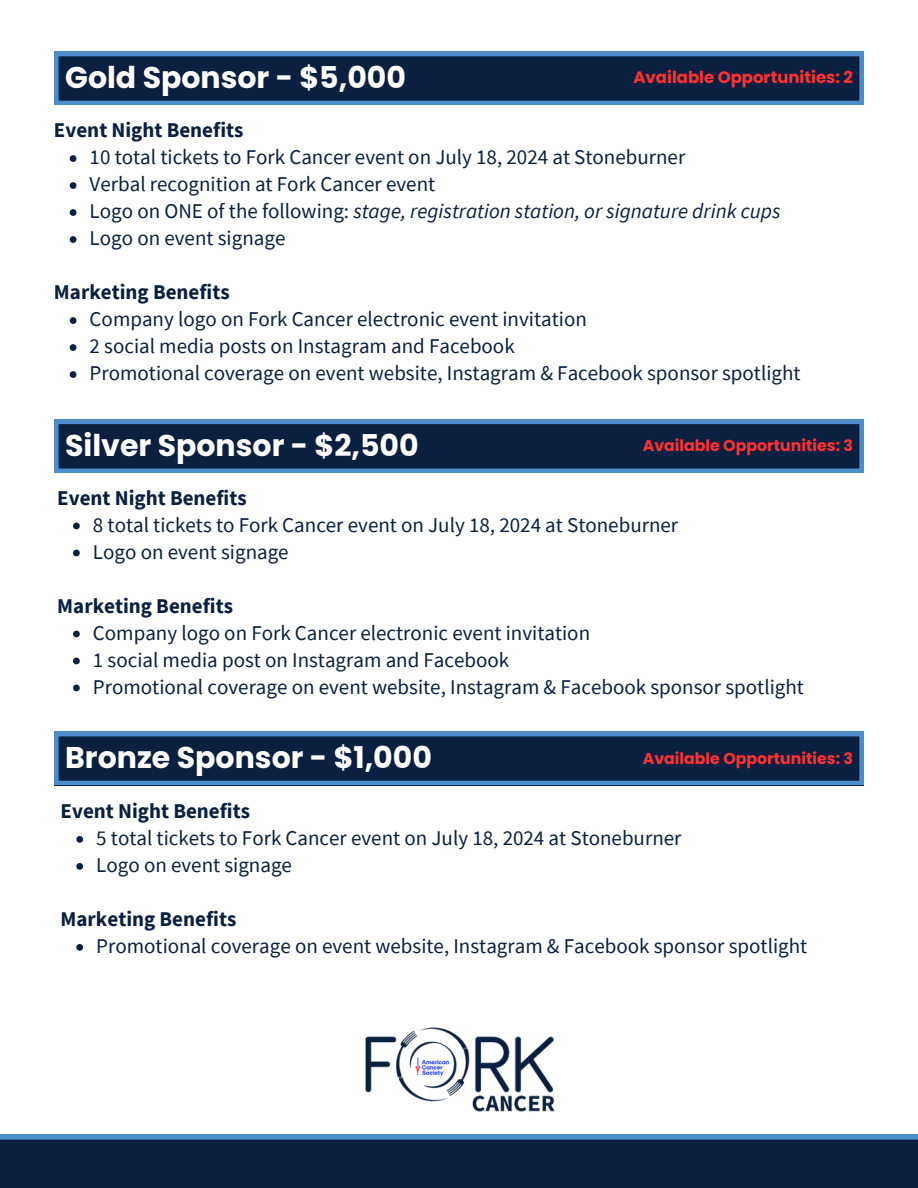
<style>
.page{position:relative;width:918px;height:1188px;background:#fff}
.page>*{position:absolute;margin:0;border:0;box-sizing:border-box;transform-origin:0 0}
.t1{font:700 30px "Poppins";color:#fff}
.t2{font:21px "Source Sans Pro";color:#0b1f41}
.t3{font:700 21px "Source Sans Pro";color:#0b1f41}
.t4{font:italic 21px "Source Sans Pro";color:#0b1f41}
.t5{font:700 16.5px "Poppins";color:#ff3131}
.t6{font:700 15.75px "Poppins";color:#ff3131}
.s1{font-style:normal}
</style>
<div class="page">
<svg style="left:54px;top:52px;width:810px;height:53px;background:#163258"></svg>
<svg style="left:0;top:1134px;width:918px;height:54px;background:#112a4f"></svg>
<svg style="left:70px;top:155px;width:6px;height:7px"></svg>
<svg style="left:70px;top:182px;width:6px;height:7px"></svg>
<svg style="left:70px;top:209px;width:6px;height:7px"></svg>
<svg style="left:70px;top:236px;width:6px;height:7px"></svg>
<svg style="left:70px;top:317px;width:6px;height:7px"></svg>
<svg style="left:70px;top:344px;width:6px;height:7px"></svg>
<svg style="left:70px;top:371px;width:6px;height:7px"></svg>
<img style="left:365px;top:1027px;width:190px;height:85px">
<svg style="left:54px;top:420px;width:810px;height:52px;background:#153056"></svg>
<svg style="left:73px;top:523px;width:7px;height:6px"></svg>
<svg style="left:73px;top:550px;width:7px;height:6px"></svg>
<svg style="left:73px;top:631px;width:7px;height:6px"></svg>
<svg style="left:73px;top:658px;width:7px;height:6px"></svg>
<svg style="left:73px;top:685px;width:7px;height:6px"></svg>
<svg style="left:54px;top:732px;width:810px;height:53px;background:#163258"></svg>
<svg style="left:76px;top:836px;width:7px;height:7px"></svg>
<svg style="left:76px;top:863px;width:7px;height:7px"></svg>
<svg style="left:76px;top:944px;width:7px;height:7px"></svg>
<h1 class="t1" style="left:65px;top:57px;width:342px">Gold Sponsor - $5,000</h1>
<p class="t5" style="left:633px;top:66px;width:221px">Available Opportunities: 2</p>
<h2 class="t3" style="left:54px;top:117px;width:191px">Event Night Benefits</h2>
<p class="t2" style="left:90px;top:144px;width:597px">10 total tickets to Fork Cancer event on July 18, 2024 at Stoneburner</p>
<p class="t2" style="left:90px;top:171px;width:347px">Verbal recognition at Fork Cancer event</p>
<p class="t4" style="left:90px;top:198px;width:692px"><span class="s1">Logo on ONE of the following:</span> stage, registration station, or signature drink cups</p>
<p class="t2" style="left:90px;top:225px;width:197px">Logo on event signage</p>
<h2 class="t3" style="left:54px;top:279px;width:177px">Marketing Benefits</h2>
<p class="t2" style="left:90px;top:306px;width:499px">Company logo on Fork Cancer electronic event invitation</p>
<p class="t2" style="left:90px;top:333px;width:427px">2 social media posts on Instagram and Facebook</p>
<p class="t2" style="left:90px;top:360px;width:713px">Promotional coverage on event website, Instagram &amp; Facebook sponsor spotlight</p>
<p class="t1" style="left:65px;top:424px;width:355px">Silver Sponsor - $2,500</p>
<h2 class="t6" style="left:643px;top:435px;width:212px">Available Opportunities: 3</h2>
<p class="t3" style="left:57px;top:484px;width:191px">Event Night Benefits</p>
<p class="t2" style="left:93px;top:511px;width:587px">8 total tickets to Fork Cancer event on July 18, 2024 at Stoneburner</p>
<h2 class="t2" style="left:93px;top:538px;width:197px">Logo on event signage</h2>
<p class="t3" style="left:57px;top:592px;width:177px">Marketing Benefits</p>
<p class="t2" style="left:93px;top:619px;width:499px">Company logo on Fork Cancer electronic event invitation</p>
<p class="t2" style="left:93px;top:646px;width:418px">1 social media post on Instagram and Facebook</p>
<h1 class="t2" style="left:93px;top:673px;width:713px">Promotional coverage on event website, Instagram &amp; Facebook sponsor spotlight</h1>
<p class="t1" style="left:65px;top:737px;width:368px">Bronze Sponsor - $1,000</p>
<h2 class="t6" style="left:643px;top:747px;width:212px">Available Opportunities: 3</h2>
<p class="t3" style="left:61px;top:797px;width:191px">Event Night Benefits</p>
<p class="t2" style="left:96px;top:824px;width:587px">5 total tickets to Fork Cancer event on July 18, 2024 at Stoneburner</p>
<h2 class="t2" style="left:96px;top:851px;width:197px">Logo on event signage</h2>
<p class="t3" style="left:61px;top:905px;width:177px">Marketing Benefits</p>
<p class="t2" style="left:96px;top:932px;width:713px">Promotional coverage on event website, Instagram &amp; Facebook sponsor spotlight</p>
</div>
